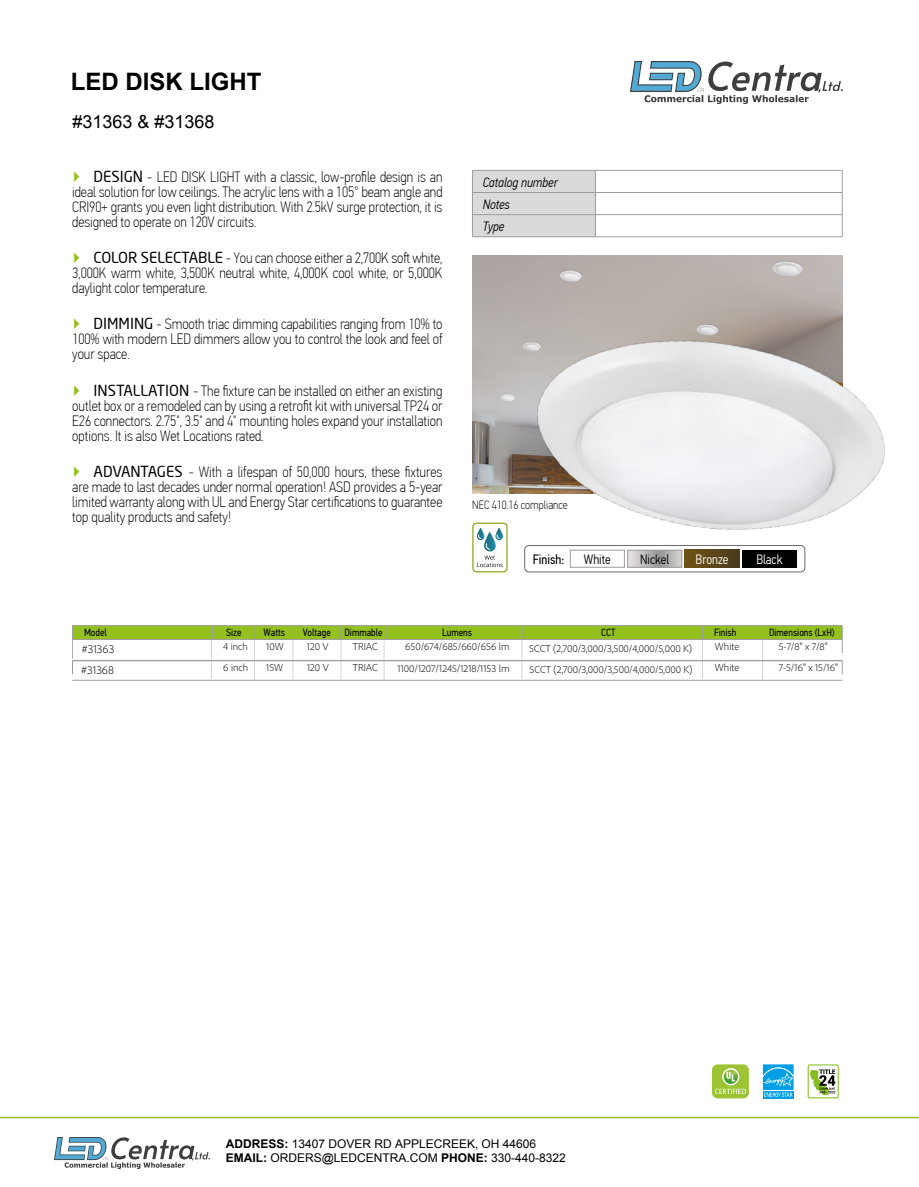
<style>
.page{position:relative;width:919px;height:1187px;background:#fff}
.page>*{position:absolute;margin:0;border:0;box-sizing:border-box;transform-origin:0 0}
.t1{font:700 24px "Arial";color:#000}
.t2{font:18px "Arial";color:#000}
.t3{font:100 15px/15px "PF Din Text Cond Pro";letter-spacing:-.005em;color:#000;text-align:justify}
.t4{font:italic 300 13.5px/22.2px "PF Din Text Cond Pro";color:#000}
.t5{font:300 13.5px "PF Din Text Cond Pro";color:#000}
.t6{font:300 13.5px "PF Din Text Cond Pro";color:#fff}
.t7{font:13.5px "PF Din Text Cond Pro";color:#000}
.t8{font:12px/14.4px "Arial";color:#000}
.t9{font:100 12px "PF Din Text Cond Pro";color:#000}
.t10{font:300 12px "Adobe Clean";color:#000}
.t11{font:300 10.5px "Adobe Clean";color:#000}
.t12{font:10.5px "PF Din Text Cond Pro";color:#000}
.s1{font-style:inherit}
.s2{color:#95c11f}
.s3{font-family:"Neo Sans Pro";font-weight:400}
.s4{font-weight:700}
</style>
<div class="page">
<svg style="left:763px;top:1096px;width:30px;height:2px"></svg>
<svg style="left:762px;top:1064px;width:31px;height:32px"></svg>
<hr style="left:762px;top:1090px;width:31px;height:1px;background:#fff">
<div style="left:712px;top:1064px;width:36px;height:34px;background:#9dc434;border-radius:6px"></div>
<svg style="left:714px;top:1068px;width:32px;height:25px"></svg>
<svg style="left:807px;top:1064px;width:31px;height:34px"></svg>
<hr style="left:0;top:1116px;width:918px;height:2px;background:#95c11f">
<svg style="left:472px;top:170px;width:370px;height:66px"></svg>
<hr style="left:472px;top:236px;width:123px;height:1px;background:#9d9d9c">
<hr style="left:595px;top:236px;width:247px;height:1px;background:#9d9d9c">
<hr style="left:211px;top:640px;width:1px;height:39px;background:#9d9d9c">
<img style="left:472px;top:255px;width:370px;height:238px">
<img style="left:522px;top:319px;width:363px;height:232px">
<svg style="left:524px;top:545px;width:280px;height:27px"></svg>
<div style="left:524px;top:545px;width:281px;height:27px;border:1px solid #706f6f;border-radius:4px"></div>
<div style="left:570px;top:550px;width:54px;height:17px;background:#fff;border:1px solid #9d9d9c"></div>
<svg style="left:629px;top:552px;width:51px;height:13px"></svg>
<div style="left:627px;top:550px;width:55px;height:17px;border:1px solid #9d9d9c"></div>
<div style="left:742px;top:550px;width:54px;height:17px;background:#000"></div>
<div style="left:684px;top:550px;width:55px;height:17px;background:linear-gradient(to right,#715313,#4b3a1f)"></div>
<svg style="left:472px;top:522px;width:35px;height:50px"></svg>
<img style="left:54px;top:1137px;width:155px;height:31px">
<img style="left:630px;top:61px;width:212px;height:42px">
<hr style="left:72px;top:680px;width:140px;height:1px;background:#9d9d9c">
<hr style="left:387px;top:680px;width:140px;height:1px;background:#9d9d9c">
<hr style="left:689px;top:680px;width:72px;height:1px;background:#9d9d9c">
<hr style="left:212px;top:680px;width:43px;height:1px;background:#9d9d9c">
<hr style="left:255px;top:680px;width:38px;height:1px;background:#9d9d9c">
<hr style="left:293px;top:680px;width:47px;height:1px;background:#9d9d9c">
<hr style="left:340px;top:680px;width:47px;height:1px;background:#9d9d9c">
<hr style="left:527px;top:680px;width:162px;height:1px;background:#9d9d9c">
<hr style="left:761px;top:680px;width:81px;height:1px;background:#9d9d9c">
<svg style="left:72px;top:625px;width:770px;height:49px"></svg>
<hr style="left:254px;top:640px;width:1px;height:39px;background:#9d9d9c">
<hr style="left:293px;top:640px;width:1px;height:39px;background:#9d9d9c">
<hr style="left:341px;top:640px;width:1px;height:39px;background:#9d9d9c">
<hr style="left:383px;top:640px;width:1px;height:40px;background:#9d9d9c">
<hr style="left:521px;top:639px;width:1px;height:40px;background:#9d9d9c">
<hr style="left:702px;top:639px;width:1px;height:40px;background:#9d9d9c">
<hr style="left:761px;top:640px;width:1px;height:39px;background:#9d9d9c">
<h1 class="t1" style="left:71px;top:65px;width:192px">LED DISK LIGHT</h1>
<p class="t2" style="left:72px;top:110px;width:144px">#31363 &amp; <span class="s1">#31368</span></p>
<p class="t3" style="left:72px;top:169px;width:371px"><span class="s2">▶</span> <span class="s3">DESIGN</span> - LED DISK LIGHT with a classic, low-profile design is an ideal solution for low ceilings. The acrylic lens with a 105° beam angle and CRI90+ grants you even light distribution. With 2.5kV surge protection, it is designed to operate on 120V circuits.</p>
<p class="t3" style="left:72px;top:250px;width:371px"><span class="s2">▶</span> <span class="s3">COLOR SELECTABLE</span> - You can choose either a 2,700K soft white, 3,000K warm white, 3,500K neutral white, 4,000K cool white, or 5,000K daylight color temperature.</p>
<p class="t3" style="left:72px;top:316px;width:371px"><span class="s2">▶</span> <span class="s3">DIMMING</span> - Smooth triac dimming capabilities ranging from 10% to 100% with modern LED dimmers allow you to control the look and feel of your space.</p>
<p class="t3" style="left:72px;top:383px;width:371px"><span class="s2">▶</span> <span class="s3">INSTALLATION</span> - The fixture can be installed on either an existing outlet box or a remodeled can by using a retrofit kit with universal TP24 or E26 connectors. 2.75", 3.5" and 4" mounting holes expand your installation options. It is also Wet Locations rated.</p>
<p class="t3" style="left:72px;top:464px;width:371px"><span class="s2">▶</span> <span class="s3">ADVANTAGES</span> - With a lifespan of 50,000 hours, these fixtures are made to last decades under normal operation! ASD provides a 5-year limited warranty along with UL and Energy Star certifications to guarantee top quality products and safety!</p>
<p class="t4" style="left:482px;top:171px;width:76px">Catalog number<br>Notes<br>Type</p>
<p class="t9" style="left:472px;top:498px;width:97px">NEC 410.16 compliance</p>
<p class="t7" style="left:533px;top:551px;width:33px">Finish:</p>
<p class="t5" style="left:584px;top:551px;width:28px">White</p>
<p class="t5" style="left:640px;top:551px;width:31px">Nickel</p>
<p class="t6" style="left:695px;top:551px;width:34px">Bronze</p>
<p class="t6" style="left:756px;top:551px;width:28px">Black</p>
<p class="t12" style="left:84px;top:626px;width:24px">Model</p>
<p class="t12" style="left:226px;top:626px;width:17px">Size</p>
<p class="t12" style="left:263px;top:626px;width:23px">Watts</p>
<p class="t12" style="left:303px;top:626px;width:30px">Voltage</p>
<p class="t12" style="left:344px;top:626px;width:40px">Dimmable</p>
<p class="t12" style="left:442px;top:626px;width:31px">Lumens</p>
<p class="t12" style="left:601px;top:626px;width:16px">CCT</p>
<p class="t12" style="left:714px;top:626px;width:24px">Finish</p>
<p class="t12" style="left:769px;top:626px;width:67px">Dimensions (LxH)</p>
<p class="t10" style="left:82px;top:641px;width:34px">#31363</p>
<p class="t11" style="left:223px;top:640px;width:26px">4 inch</p>
<p class="t11" style="left:266px;top:640px;width:19px">10W</p>
<p class="t11" style="left:307px;top:640px;width:23px">120 V</p>
<p class="t11" style="left:353px;top:640px;width:26px">TRIAC</p>
<p class="t11" style="left:405px;top:640px;width:106px">650/674/685/660/656 lm</p>
<p class="t11" style="left:529px;top:641px;width:164px">5CCT (2,700/3,000/3,500/4,000/5,000 K)</p>
<p class="t11" style="left:715px;top:640px;width:26px">White</p>
<p class="t11" style="left:778px;top:640px;width:50px">5-7/8" x 7/8"</p>
<p class="t10" style="left:81px;top:662px;width:34px">#31368</p>
<p class="t11" style="left:223px;top:661px;width:27px">6 inch</p>
<p class="t11" style="left:266px;top:661px;width:18px">15W</p>
<p class="t11" style="left:307px;top:660px;width:23px">120 V</p>
<p class="t11" style="left:353px;top:661px;width:26px">TRIAC</p>
<p class="t11" style="left:397px;top:662px;width:114px">1100/1207/1245/1218/1153 lm</p>
<p class="t11" style="left:529px;top:662px;width:164px">5CCT (2,700/3,000/3,500/4,000/5,000 K)</p>
<p class="t11" style="left:715px;top:661px;width:26px">White</p>
<p class="t11" style="left:778px;top:661px;width:61px">7-5/16" x 15/16"</p>
<p class="t8" style="left:226px;top:1136px;width:341px"><span class="s4">ADDRESS:</span> 13407 DOVER RD APPLECREEK, OH 44606<br><span class="s4">EMAIL:</span> ORDERS@LEDCENTRA.COM <span class="s4">PHONE:</span> 330-440-8322</p>
</div>
